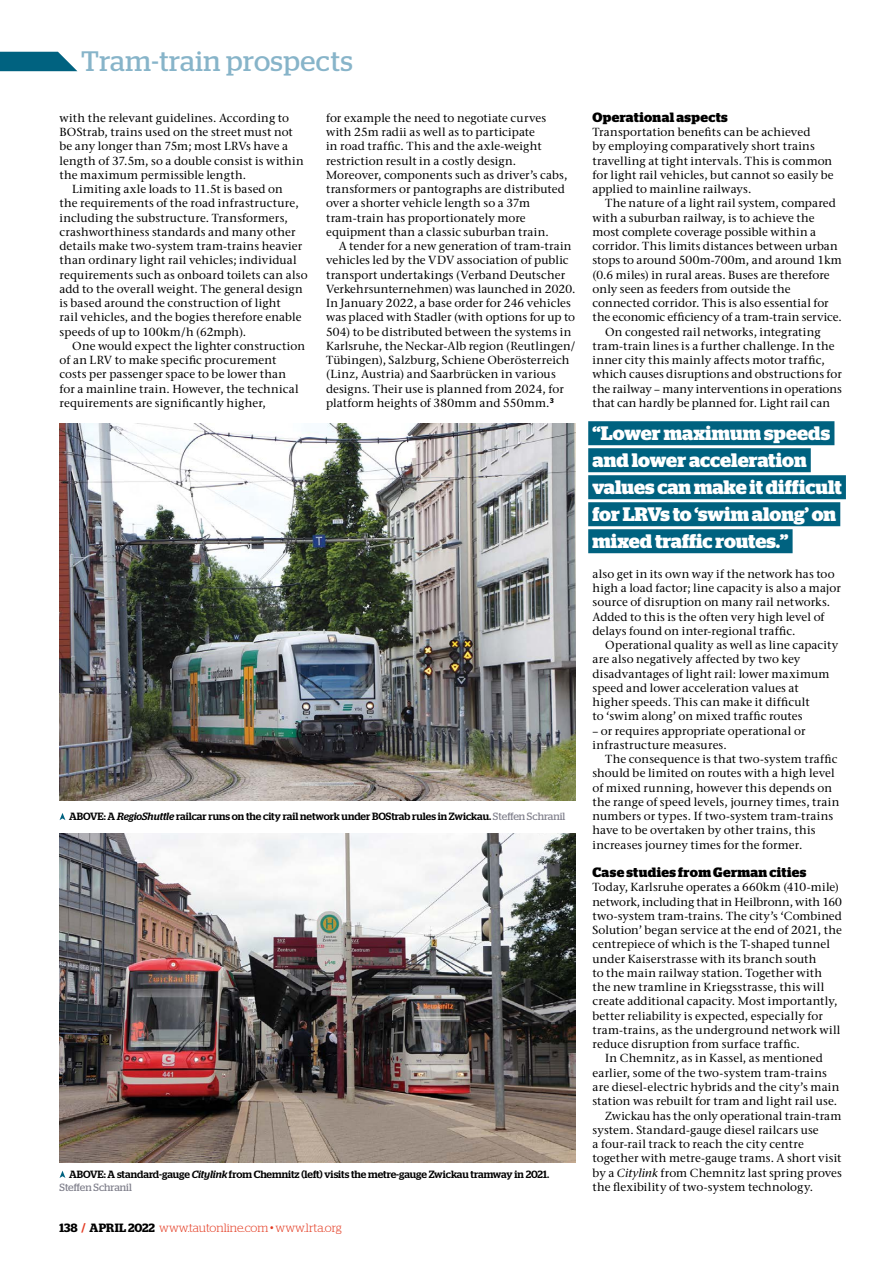
<style>
.page{position:relative;width:893px;height:1263px;background:#fff}
.page>*{position:absolute;margin:0;border:0;box-sizing:border-box;transform-origin:0 0}
.t1{font:28.05px "Stag";letter-spacing:.02em;color:#87b4c9}
.t2{font:700 19.5px/27px "Stag";color:#fff}
.t3{font:700 13.5px "Stag";letter-spacing:.025em;color:#000}
.t4{font:300 12px "Stag";color:#e43b22}
.t5{font:500 11.7px/14.2px "Stone Ser ITC Std";letter-spacing:.01em;color:#000}
.t6{font:500 11.7px "Stone Ser ITC Std";letter-spacing:-.01em;color:#000}
.t7{font:500 10.5px/12.8px "Stag";color:#000}
.s1{font-style:italic}
.s2{font-weight:400;color:#7e7e8a}
.s3{font-weight:600;color:#000}
.s4{font-weight:600}
</style>
<div class="page">
<svg style="left:0;top:52px;width:77px;height:19px"></svg>
<img style="left:60px;top:833px;width:515px;height:329px">
<img style="left:60px;top:424px;width:515px;height:376px">
<svg style="left:60px;top:813px;width:5px;height:7px"></svg>
<svg style="left:60px;top:1170px;width:5px;height:8px"></svg>
<div style="left:588px;top:421px;width:246px;height:24px;background:#006280"></div>
<div style="left:588px;top:448px;width:223px;height:24px;background:#006280"></div>
<div style="left:588px;top:475px;width:258px;height:24px;background:#006280"></div>
<div style="left:588px;top:502px;width:252px;height:24px;background:#006280"></div>
<div style="left:588px;top:529px;width:205px;height:24px;background:#006280"></div>
<h1 class="t1" style="left:81px;top:45px;width:273px">Tram-train prospects</h1>
<p class="t5" style="left:326px;top:111px;width:243px">for example the need to negotiate curves with 25m radii as well as to participate<br>in road traffic. This and the axle-weight restriction result in a costly design.<br>Moreover, components such as driver’s cabs, transformers or pantographs are distributed over a shorter vehicle length so a 37m tram-train has proportionately more equipment than a classic suburban train.</p>
<p class="t5" style="left:326px;top:239px;width:251px;text-indent:13px">A tender for a new generation of tram-train vehicles led by the VDV association of public transport undertakings (Verband Deutscher Verkehrsunternehmen) was launched in 2020.<br>In January 2022, a base order for 246 vehicles was placed with Stadler (with options for up to 504) to be distributed between the systems in Karlsruhe, the Neckar-Alb region (Reutlingen/ Tübingen), Salzburg, Schiene Oberösterreich (Linz, Austria) and Saarbrücken in various designs. Their use is planned from 2024, for platform heights of 380mm and 550mm.<sup>3</sup></p>
<p class="t5" style="left:60px;top:111px;width:231px">with the relevant guidelines. According to</p>
<p class="t5" style="left:60px;top:125px;width:235px">BOStrab, trains used on the street must not</p>
<p class="t5" style="left:60px;top:139px;width:230px">be any longer than 75m; most LRVs have a</p>
<p class="t5" style="left:60px;top:153px;width:246px">length of 37.5m, so a double consist is within</p>
<p class="t5" style="left:60px;top:168px;width:188px">the maximum permissible length.</p>
<p class="t5" style="left:72px;top:182px;width:212px">Limiting axle loads to 11.5t is based on</p>
<p class="t5" style="left:60px;top:196px;width:241px">the requirements of the road infrastructure,</p>
<p class="t5" style="left:60px;top:210px;width:230px">including the substructure. Transformers,</p>
<p class="t5" style="left:60px;top:225px;width:238px">crashworthiness standards and many other</p>
<p class="t5" style="left:60px;top:239px;width:244px">details make two-system tram-trains heavier</p>
<p class="t5" style="left:60px;top:253px;width:239px">than ordinary light rail vehicles; individual</p>
<p class="t5" style="left:60px;top:267px;width:250px">requirements such as onboard toilets can also</p>
<p class="t5" style="left:60px;top:282px;width:245px">add to the overall weight. The general design</p>
<p class="t5" style="left:60px;top:296px;width:223px">is based around the construction of light</p>
<p class="t5" style="left:60px;top:310px;width:243px">rail vehicles, and the bogies therefore enable</p>
<p class="t5" style="left:60px;top:324px;width:188px">speeds of up to 100km/h (62mph).</p>
<p class="t5" style="left:72px;top:339px;width:234px">One would expect the lighter construction</p>
<p class="t5" style="left:60px;top:353px;width:218px">of an LRV to make specific procurement</p>
<p class="t5" style="left:60px;top:367px;width:228px">costs per passenger space to be lower than</p>
<p class="t5" style="left:60px;top:381px;width:241px">for a mainline train. However, the technical</p>
<p class="t5" style="left:60px;top:396px;width:208px">requirements are significantly higher,</p>
<p class="t7" style="left:69px;top:810px;width:498px">ABOVE: A <span class="s1">RegioShuttle</span> railcar runs on the city rail network under BOStrab rules in Zwickau. <span class="s2">Steffen Schranil</span></p>
<p class="t7" style="left:60px;top:1168px;width:491px;text-indent:9px">ABOVE: A standard-gauge <span class="s1">Citylink</span> from Chemnitz (left) visits the metre-gauge Zwickau tramway in 2021.<br><span class="s2">Steffen Schranil</span></p>
<p class="t4" style="left:60px;top:1221px;width:284px"><span class="s3">138</span> <span class="s4">/</span> <span class="s3">APRIL 2022</span> www.tautonline.com <sup>.</sup> www.lrta.org</p>
<p class="t3" style="left:592px;top:109px;width:137px">Operational aspects</p>
<p class="t5" style="left:592px;top:125px;width:243px">Transportation benefits can be achieved<br>by employing comparatively short trains travelling at tight intervals. This is common for light rail vehicles, but cannot so easily be applied to mainline railways.</p>
<p class="t5" style="left:605px;top:196px;width:232px">The nature of a light rail system, compared</p>
<p class="t5" style="left:592px;top:210px;width:224px">with a suburban railway, is to achieve the</p>
<p class="t5" style="left:592px;top:225px;width:225px">most complete coverage possible within a</p>
<p class="t5" style="left:592px;top:239px;width:247px">corridor. This limits distances between urban</p>
<p class="t5" style="left:592px;top:253px;width:251px">stops to around 500m-700m, and around 1km</p>
<p class="t5" style="left:592px;top:267px;width:239px">(0.6 miles) in rural areas. Buses are therefore</p>
<p class="t5" style="left:592px;top:282px;width:200px">only seen as feeders from outside the</p>
<p class="t5" style="left:592px;top:296px;width:238px">connected corridor. This is also essential for</p>
<p class="t5" style="left:592px;top:310px;width:251px">the economic efficiency of a tram-train service.</p>
<p class="t5" style="left:605px;top:324px;width:217px">On congested rail networks, integrating</p>
<p class="t5" style="left:592px;top:339px;width:244px">tram-train lines is a further challenge. In the</p>
<p class="t5" style="left:592px;top:353px;width:234px">inner city this mainly affects motor traffic,</p>
<p class="t5" style="left:592px;top:367px;width:251px">which causes disruptions and obstructions for</p>
<p class="t5" style="left:592px;top:381px;width:251px">the railway – many interventions in operations</p>
<p class="t5" style="left:592px;top:396px;width:239px">that can hardly be planned for. Light rail can</p>
<h2 class="t2" style="left:592px;top:419px;width:251px">“Lower maximum speeds and lower acceleration values can make it difficult for LRVs to ‘swim along’ on mixed traffic routes.”</h2>
<p class="t5" style="left:592px;top:567px;width:250px">also get in its own way if the network has too high a load factor; line capacity is also a major source of disruption on many rail networks.<br>Added to this is the often very high level of delays found on inter-regional traffic.</p>
<p class="t5" style="left:592px;top:638px;width:247px;text-indent:13px">Operational quality as well as line capacity are also negatively affected by two key disadvantages of light rail: lower maximum speed and lower acceleration values at<br>higher speeds. This can make it difficult<br>to ‘swim along’ on mixed traffic routes</p>
<p class="t5" style="left:592px;top:723px;width:214px">– or requires appropriate operational or infrastructure measures.</p>
<p class="t5" style="left:592px;top:752px;width:248px;text-indent:13px">The consequence is that two-system traffic should be limited on routes with a high level of mixed running, however this depends on the range of speed levels, journey times, train numbers or types. If two-system tram-trains have to be overtaken by other trains, this increases journey times for the former.</p>
<p class="t3" style="left:592px;top:864px;width:215px">Case studies from German cities</p>
<p class="t5" style="left:592px;top:880px;width:248px">Today, Karlsruhe operates a 660km (410-mile)</p>
<p class="t6" style="left:592px;top:894px;width:251px">network, including that in Heilbronn, with 160</p>
<p class="t5" style="left:592px;top:909px;width:251px">two-system tram-trains. The city’s ‘Combined</p>
<p class="t5" style="left:592px;top:923px;width:251px">Solution’ began service at the end of 2021, the</p>
<p class="t5" style="left:592px;top:937px;width:239px">centrepiece of which is the T-shaped tunnel</p>
<p class="t5" style="left:592px;top:951px;width:226px">under Kaiserstrasse with its branch south</p>
<p class="t5" style="left:592px;top:966px;width:231px">to the main railway station. Together with</p>
<p class="t5" style="left:592px;top:980px;width:233px">the new tramline in Kriegsstrasse, this will</p>
<p class="t5" style="left:592px;top:994px;width:247px">create additional capacity. Most importantly,</p>
<p class="t5" style="left:592px;top:1008px;width:232px">better reliability is expected, especially for</p>
<p class="t5" style="left:592px;top:1023px;width:250px">tram-trains, as the underground network will</p>
<p class="t5" style="left:592px;top:1037px;width:209px">reduce disruption from surface traffic.</p>
<p class="t5" style="left:605px;top:1051px;width:219px">In Chemnitz, as in Kassel, as mentioned</p>
<p class="t5" style="left:592px;top:1065px;width:236px">earlier, some of the two-system tram-trains</p>
<p class="t5" style="left:592px;top:1080px;width:249px">are diesel-electric hybrids and the city’s main</p>
<p class="t5" style="left:592px;top:1094px;width:246px">station was rebuilt for tram and light rail use.</p>
<p class="t5" style="left:605px;top:1108px;width:238px">Zwickau has the only operational train-tram</p>
<p class="t5" style="left:592px;top:1122px;width:228px">system. Standard-gauge diesel railcars use</p>
<p class="t5" style="left:592px;top:1137px;width:213px">a four-rail track to reach the city centre</p>
<p class="t5" style="left:592px;top:1151px;width:250px">together with metre-gauge trams. A short visit</p>
<p class="t5" style="left:592px;top:1165px;width:251px">by a <span class="s1">Citylink</span> from Chemnitz last spring proves</p>
<p class="t5" style="left:592px;top:1179px;width:222px">the flexibility of two-system technology.</p>
</div>
